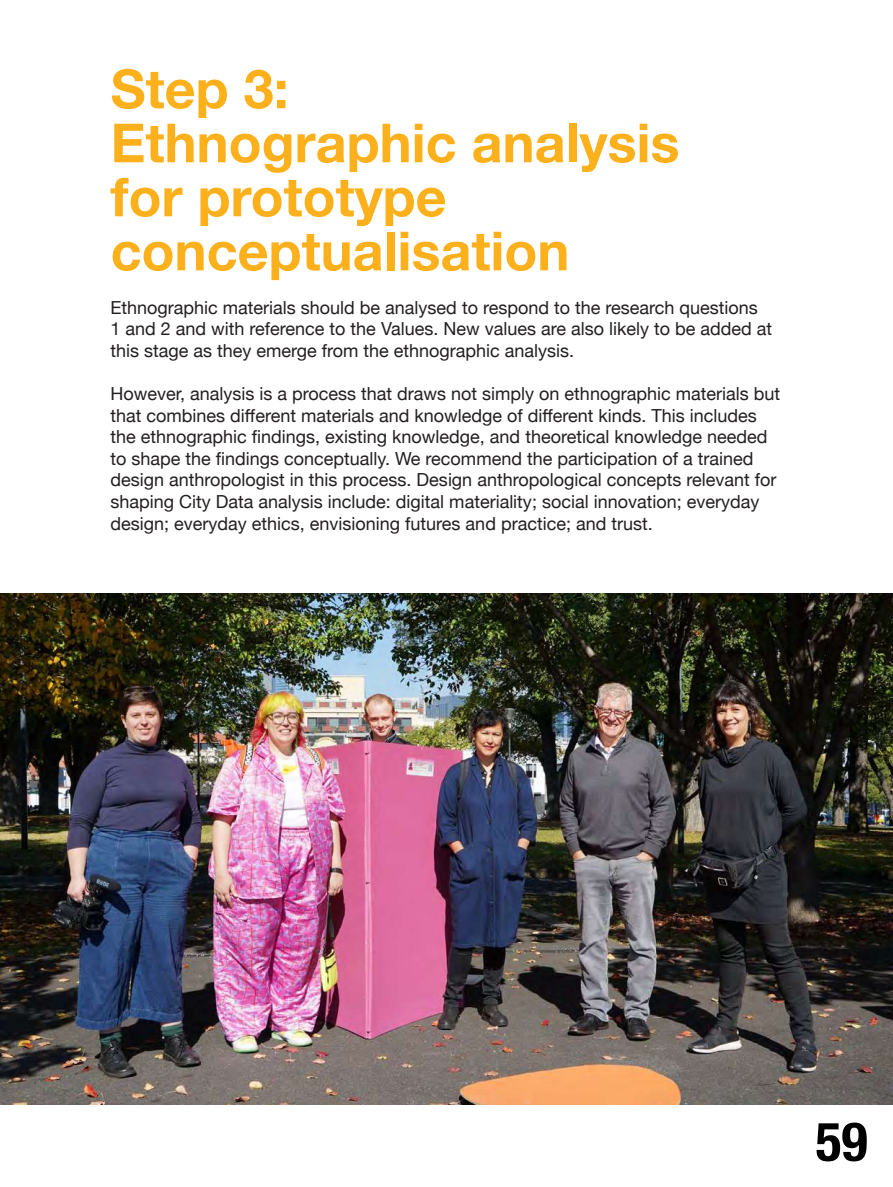
<style>
.page{position:relative;width:893px;height:1187px;background:#fff}
.page>*{position:absolute;margin:0;border:0;box-sizing:border-box;transform-origin:0 0}
.t1{font:700 54px/54px "Helvetica Neue";color:#fbb01c}
.t2{font:700 condensed 54px "Helvetica Neue";color:#000}
.t3{font:18px/21.6px "Helvetica Neue";color:#231f20}
</style>
<div class="page">
<img style="left:0;top:593px;width:893px;height:511px">
<h1 class="t1" style="left:111px;top:63px;width:570px">Step 3:<br>Ethnographic analysis for prototype conceptualisation</h1>
<p class="t3" style="left:111px;top:297px;width:663px">Ethnographic materials should be analysed to respond to the research questions<br>1 and 2 and with reference to the Values. New values are also likely to be added at this stage as they emerge from the ethnographic analysis.</p>
<p class="t3" style="left:111px;top:384px;width:671px">However, analysis is a process that draws not simply on ethnographic materials but that combines different materials and knowledge of different kinds. This includes the ethnographic findings, existing knowledge, and theoretical knowledge needed to shape the findings conceptually. We recommend the participation of a trained design anthropologist in this process. Design anthropological concepts relevant for shaping City Data analysis include: digital materiality; social innovation; everyday design; everyday ethics, envisioning futures and practice; and trust.</p>
<h1 class="t2" style="left:816px;top:1096px;width:53px">59</h1>
</div>
